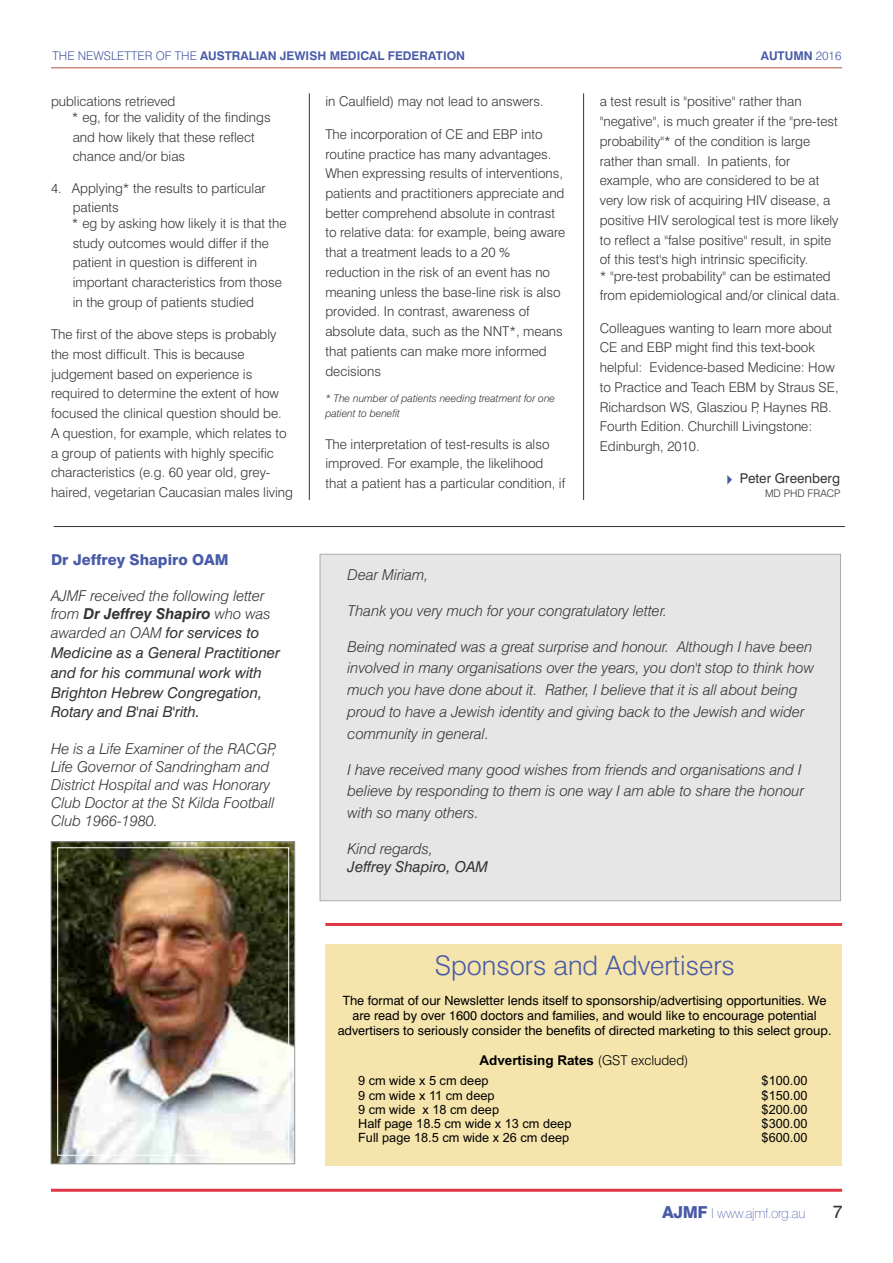
<style>
.page{position:relative;width:893px;height:1263px;background:#fff}
.page>*{position:absolute;margin:0;border:0;box-sizing:border-box;transform-origin:0 0}
.t1{font:300 27px "Swiss 721 BT";color:#485ba7}
.t2{font:18px "Swiss 721 BT";color:#373435}
.t3{font:italic 300 15px/21.8px "Swiss 721 BT";color:#373435}
.t4{font:italic 15px/19.4px "Swiss 721 BT";color:#373435}
.t5{font:800 15px "Swiss 721 BT";color:#495ba7}
.t6{font:300 13.5px/19.8px "Swiss 721 BT";color:#373435}
.t7{font:700 13.5px "Arial";color:#000}
.t8{font:100 13.5px "Swiss 721 BT";letter-spacing:-.025em;color:#495ba7}
.t9{font:13.5px "Swiss 721 BT";color:#373435}
.t10{font:12.75px/15.3px "Swiss 721 BT";color:#000;text-align:center}
.t11{font:12.75px "Arial";color:#000}
.t12{font:700 12px "Swiss 721 BT";color:#485ba7}
.t13{font:italic 300 10.5px/15.3px "Swiss 721 BT";color:#373435}
.t14{font:300 10.5px "Swiss 721 BT";color:#373435}
.s1{font-weight:300}
.s2{font-weight:700}
.s3{font-family:"Swiss 721 BT";font-weight:300}
.s4{font-weight:800;font-size:16.5px}
</style>
<div class="page">
<div style="left:320px;top:554px;width:521px;height:347px;background:#e6e6e6"></div>
<hr style="left:309px;top:93px;width:1px;height:407px;background:#373435">
<hr style="left:583px;top:93px;width:1px;height:407px;background:#373435">
<hr style="left:51px;top:67px;width:791px;height:1px;background:#b3543f">
<img style="left:53px;top:843px;width:240px;height:319px">
<hr style="left:54px;top:526px;width:791px;height:1px;background:#373435">
<hr style="left:51px;top:1189px;width:791px;height:3px;background:#de3746">
<div style="left:325px;top:944px;width:517px;height:222px;background:#f5e5ad"></div>
<hr style="left:325px;top:923px;width:517px;height:3px;background:#de3746">
<div style="left:51px;top:841px;width:244px;height:323px;border:1px solid #96989a"></div>
<svg style="left:727px;top:475px;width:5px;height:10px"></svg>
<div style="left:57px;top:847px;width:232px;height:308px;border:1px solid #fefefe"></div>
<p class="t12" style="left:52px;top:51px;width:414px"><span class="s1">THE NEWSLETTER OF THE</span> AUSTRALIAN JEWISH MEDICAL FEDERATION</p>
<p class="t12" style="left:761px;top:51px;width:82px">AUTUMN <span class="s1">2016</span></p>
<p class="t6" style="left:325px;top:93px;width:220px">in Caulfield) may not lead to answers.</p>
<p class="t6" style="left:325px;top:125px;width:242px">The incorporation of CE and EBP into routine practice has many advantages.<br>When expressing results of interventions, patients and practitioners appreciate and better comprehend absolute in contrast to relative data: for example, being aware that a treatment leads to a 20 % reduction in the risk of an event has no meaning unless the base-line risk is also provided. In contrast, awareness of absolute data, such as the NNT*, means that patients can make more informed decisions</p>
<p class="t13" style="left:325px;top:391px;width:231px">* The number of patients needing treatment for one patient to benefit</p>
<p class="t6" style="left:325px;top:435px;width:241px">The interpretation of test-results is also improved. For example, the likelihood that a patient has a particular condition, if</p>
<p class="t6" style="left:72px;top:95px;width:200px;line-height:15.6px;text-indent:-21px">publications retrieved<br>* eg, for the validity of the findings</p>
<p class="t6" style="left:73px;top:128px;width:184px">and how likely that these reflect chance and/or bias</p>
<p class="t6" style="left:73px;top:179px;width:195px;text-indent:-22px">4. Applying* the results to particular patients</p>
<p class="t6" style="left:72px;top:214px;width:216px">* eg by asking how likely it is that the study outcomes would differ if the patient in question is different in important characteristics from those in the group of patients studied</p>
<p class="t6" style="left:51px;top:326px;width:243px">The first of the above steps is probably the most difficult. This is because judgement based on experience is required to determine the extent of how focused the clinical question should be.<br>A question, for example, which relates to a group of patients with highly specific characteristics (e.g. 60 year old, grey&shy;haired, vegetarian Caucasian males living</p>
<p class="t6" style="left:600px;top:93px;width:240px">a test result is "positive" rather than "negative", is much greater if the "pre-test probability"* of the condition is large rather than small. In patients, for example, who are considered to be at very low risk of acquiring HIV disease, a positive HIV serological test is more likely to reflect a "false positive" result, in spite of this test's high intrinsic specificity.</p>
<p class="t6" style="left:600px;top:267px;width:242px">* "pre-test probability" can be estimated from epidemiological and/or clinical data.</p>
<p class="t6" style="left:600px;top:319px;width:241px">Colleagues wanting to learn more about CE and EBP might find this text-book helpful: Evidence-based Medicine: How to Practice and Teach EBM by Straus SE, Richardson WS, Glasziou P, Haynes RB.<br>Fourth Edition. Churchill Livingstone:<br>Edinburgh, 2010.</p>
<p class="t9" style="left:740px;top:473px;width:102px">Peter Greenberg</p>
<p class="t14" style="left:765px;top:489px;width:77px">MD PHD FRACP</p>
<p class="t5" style="left:51px;top:554px;width:179px">Dr Jeffrey Shapiro OAM</p>
<p class="t4" style="left:51px;top:588px;width:231px"><span class="s1">AJMF received the following letter from</span> <span class="s2">Dr Jeffrey Shapiro</span> <span class="s1">who was awarded an OAM</span> for services to<br>Medicine as a General Practitioner and for his communal work with<br>Brighton Hebrew Congregation,<br>Rotary and B'nai B'rith.</p>
<p class="t3" style="left:51px;top:741px;width:227px;line-height:18px">He is a Life Examiner of the RACGP,<br>Life Governor of Sandringham and<br>District Hospital and was Honorary<br>Club Doctor at the St Kilda Football<br>Club 1966-1980.</p>
<p class="t3" style="left:348px;top:565px;width:82px">Dear Miriam,</p>
<p class="t3" style="left:348px;top:601px;width:321px">Thank you very much for your congratulatory letter.</p>
<p class="t3" style="left:348px;top:637px;width:468px">Being nominated was a great surprise and honour. Although I have been involved in many organisations over the years, you don't stop to think how much you have done about it. Rather, I believe that it is all about being proud to have a Jewish identity and giving back to the Jewish and wider community in general.</p>
<p class="t3" style="left:348px;top:760px;width:458px">I have received many good wishes from friends and organisations and I believe by responding to them is one way I am able to share the honour with so many others.</p>
<p class="t3" style="left:348px;top:839px;width:87px">Kind regards,</p>
<p class="t4" style="left:348px;top:859px;width:142px">Jeffrey Shapiro, OAM</p>
<h1 class="t1" style="left:435px;top:954px;width:301px">Sponsors and Advertisers</h1>
<p class="t10" style="left:338px;top:994px;width:495px">The format of our Newsletter lends itself to sponsorship/advertising opportunities. We are read by over 1600 doctors and families, and would like to encourage potential advertisers to seriously consider the benefits of directed marketing to this select group.</p>
<p class="t7" style="left:479px;top:1055px;width:211px">Advertising Rates <span class="s3">(GST excluded)</span></p>
<p class="t11" style="left:358px;top:1076px;width:132px">9 cm wide x 5 cm deep</p>
<p class="t11" style="left:762px;top:1076px;width:48px">$100.00</p>
<p class="t11" style="left:358px;top:1090px;width:138px">9 cm wide x 11 cm deep</p>
<p class="t11" style="left:762px;top:1090px;width:48px">$150.00</p>
<p class="t11" style="left:358px;top:1104px;width:143px">9 cm wide x 18 cm deep</p>
<p class="t11" style="left:762px;top:1104px;width:48px">$200.00</p>
<p class="t11" style="left:358px;top:1119px;width:215px">Half page 18.5 cm wide x 13 cm deep</p>
<p class="t11" style="left:762px;top:1119px;width:48px">$300.00</p>
<p class="t11" style="left:358px;top:1133px;width:213px">Full page 18.5 cm wide x 26 cm deep</p>
<p class="t11" style="left:762px;top:1133px;width:48px">$600.00</p>
<p class="t8" style="left:662px;top:1208px;width:145px"><span class="s4">AJMF</span> I www.ajmf.org.au</p>
<h2 class="t2" style="left:833px;top:1205px;width:11px">7</h2>
</div>
